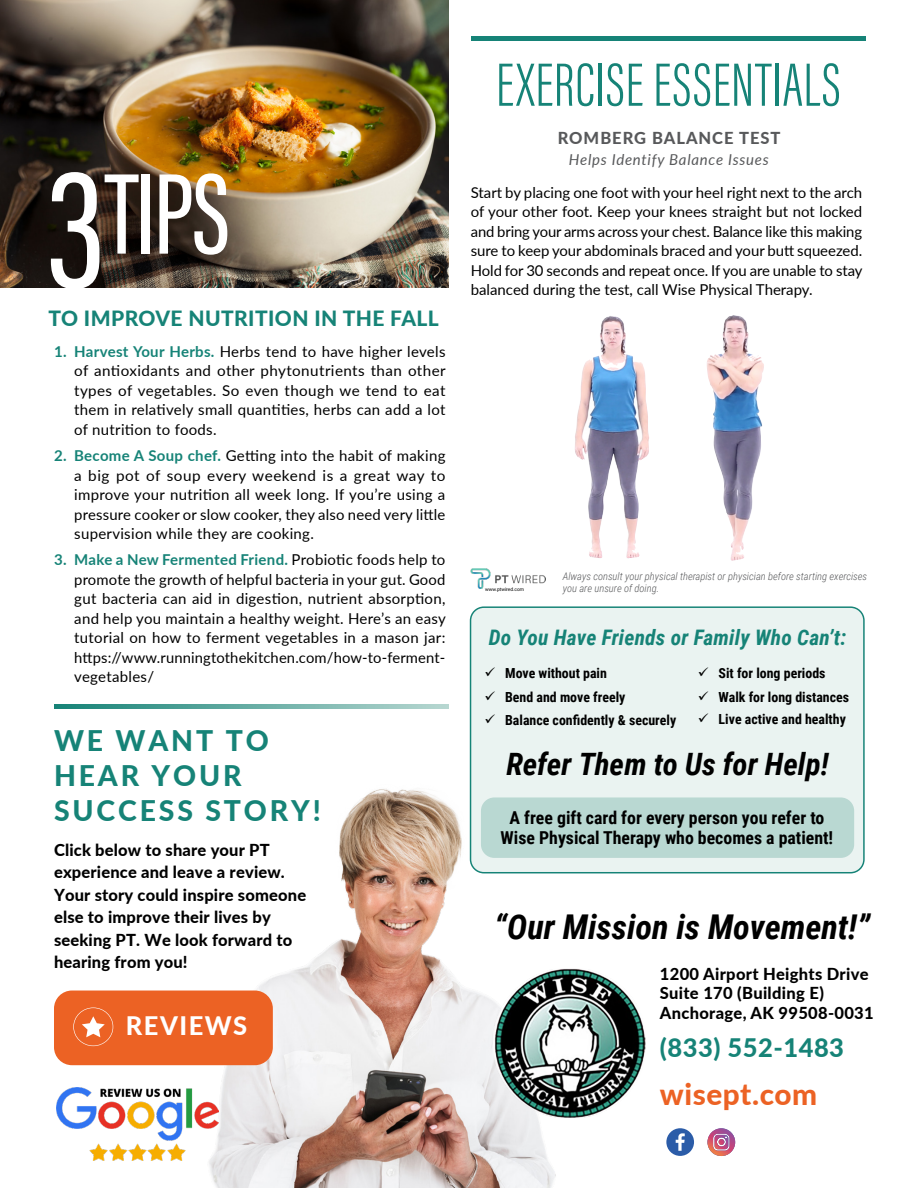
<style>
.page{position:relative;width:918px;height:1188px;background:#fff}
.page>*{position:absolute;margin:0;border:0;box-sizing:border-box;transform-origin:0 0}
.t1{font:500 171px "Acumin Pro Extra Cond";color:#fff}
.t2{font:500 118.5px "Acumin Pro Extra Cond";color:#fff}
.t3{font:300 63px "Acumin Pro Extra Cond";letter-spacing:.015em;color:#168377}
.t4{font:italic 700 34.2px "Roboto Condensed";color:#000}
.t5{font:italic 700 30.75px "Roboto Condensed";color:#000}
.t6{font:800 29.7px "Lato";letter-spacing:.02em;color:#ec6224}
.t7{font:800 28.5px/35.2px "Lato";letter-spacing:.1em;color:#168377}
.t8{font:800 25.5px "Lato";letter-spacing:.02em;color:#168377}
.t9{font:800 25.5px "Lato";letter-spacing:.06em;color:#fff}
.t10{font:italic 700 21.45px "Roboto Condensed";letter-spacing:.01em;color:#168377}
.t11{font:800 21px "Lato";letter-spacing:.02em;color:#168377}
.t12{font:700 17.85px/20.7px "Roboto Condensed";color:#000;text-align:center}
.t13{font:800 16.5px/22.5px "Lato";letter-spacing:.01em;color:#000}
.t14{font:800 16.5px "Lato";letter-spacing:.06em;color:#58595b}
.Body_Copy{font:15px/19.5px "Lato";letter-spacing:.01em;color:#000;text-align:justify}
.t15{font:italic 15px "Lato";letter-spacing:.05em;color:#58595b}
.t16{font:700 13.95px "Roboto Condensed";color:#000}
.Source_Footnote{font:italic 300 10.5px "Roboto Condensed";color:#58595b}
.t17{font:4.95px "Roboto";color:#000}
.s1{font-weight:700;color:#168377}
</style>
<div class="page">
<img style="left:0;top:0;width:449px;height:288px">
<div style="left:471px;top:607px;width:393px;height:266px;background:#eaf3f1;border-radius:13px"></div>
<div style="left:470px;top:606px;width:395px;height:267px;border:1px solid #168377;border-radius:13px"></div>
<img style="left:126px;top:774px;width:433px;height:414px">
<div style="left:54px;top:991px;width:219px;height:74px;background:#ec6224;border-radius:18px"></div>
<svg style="left:73px;top:1008px;width:40px;height:38px"></svg>
<img style="left:470px;top:569px;width:75px;height:20px">
<hr style="left:471px;top:37px;width:395px;height:4px;background:#168377">
<svg style="left:54px;top:704px;width:395px;height:4px;background:#66ada4"></svg>
<svg style="left:666px;top:1128px;width:28px;height:28px"></svg>
<img style="left:493px;top:968px;width:153px;height:150px">
<div style="left:481px;top:797px;width:373px;height:61px;background:#b9d8d2;border-radius:13px"></div>
<svg style="left:708px;top:1128px;width:27px;height:28px"></svg>
<img style="left:56px;top:1087px;width:162px;height:74px">
<img style="left:575px;top:316px;width:50px;height:242px">
<img style="left:707px;top:315px;width:57px;height:246px">
<p class="t1" style="left:47px;top:127px;width:60px">3</p>
<p class="t11" style="left:48px;top:303px;width:392px">TO IMPROVE NUTRITION IN THE FALL</p>
<p class="t2" style="left:105px;top:142px;width:127px">TIPS</p>
<p class="Body_Copy" style="left:74px;top:341px;width:373px;text-indent:-20px"><span class="s1">1. Harvest Your Herbs.</span> Herbs tend to have higher levels of antioxidants and other phytonutrients than other types of vegetables. So even though we tend to eat them in relatively small quantities, herbs can add a lot of nutrition to foods.</p>
<p class="Body_Copy" style="left:74px;top:445px;width:373px;text-indent:-20px"><span class="s1">2. Become A Soup chef.</span> Getting into the habit of making a big pot of soup every weekend is a great way to improve your nutrition all week long. If you’re using a pressure cooker or slow cooker, they also need very little supervision while they are cooking.</p>
<p class="Body_Copy" style="left:74px;top:550px;width:373px;text-indent:-20px"><span class="s1">3. Make a New Fermented Friend.</span> Probiotic foods help to promote the growth of helpful bacteria in your gut. Good gut bacteria can aid in digestion, nutrient absorption, and help you maintain a healthy weight. Here’s an easy tutorial on how to ferment vegetables in a mason jar: https://www.runningtothekitchen.com/how-to-ferment&shy;vegetables/</p>
<p class="t7" style="left:54px;top:722px;width:268px">WE WANT TO<br>HEAR YOUR<br>SUCCESS STORY!</p>
<p class="t13" style="left:54px;top:838px;width:254px">Click below to share your PT experience and leave a review.<br>Your story could inspire someone else to improve their lives by seeking PT. We look forward to hearing from you!</p>
<p class="t9" style="left:126px;top:1007px;width:123px">REVIEWS</p>
<p class="t3" style="left:496px;top:47px;width:346px">EXERCISE ESSENTIALS</p>
<p class="t14" style="left:558px;top:126px;width:224px">ROMBERG BALANCE TEST</p>
<p class="t15" style="left:569px;top:149px;width:201px">Helps Identify Balance Issues</p>
<p class="Body_Copy" style="left:471px;top:182px;width:393px">Start by placing one foot with your heel right next to the arch of your other foot. Keep your knees straight but not locked and bring your arms across your chest. Balance like this making sure to keep your abdominals braced and your butt squeezed.<br>Hold for 30 seconds and repeat once. If you are unable to stay balanced during the test, call Wise Physical Therapy.</p>
<p class="Source_Footnote" style="left:563px;top:569px;width:306px">Always consult your physical therapist or physician before starting exercises</p>
<p class="t17" style="left:485px;top:586px;width:41px">www.ptwired.com</p>
<p class="Source_Footnote" style="left:563px;top:581px;width:98px">you are unsure of doing.</p>
<p class="t10" style="left:489px;top:622px;width:359px">Do You Have Friends or Family Who Can’t:</p>
<p class="t16" style="left:505px;top:663px;width:103px">Move without pain</p>
<p class="t16" style="left:505px;top:687px;width:122px">Bend and move freely</p>
<p class="t16" style="left:505px;top:711px;width:173px">Balance confidently &amp; securely</p>
<p class="t16" style="left:719px;top:663px;width:108px">Sit for long periods</p>
<p class="t16" style="left:719px;top:687px;width:132px">Walk for long distances</p>
<p class="t16" style="left:719px;top:709px;width:129px">Live active and healthy</p>
<p class="t5" style="left:506px;top:742px;width:324px">Refer Them to Us for Help!</p>
<p class="t12" style="left:501px;top:806px;width:334px">A free gift card for every person you refer to<br>Wise Physical Therapy who becomes a patient!</p>
<p class="t4" style="left:494px;top:903px;width:378px">“Our Mission is Movement!”</p>
<p class="t13" style="left:660px;top:962px;width:210px">1200 Airport Heights Drive</p>
<p class="t13" style="left:660px;top:981px;width:166px">Suite 170 (Building E)</p>
<p class="t13" style="left:660px;top:1001px;width:215px">Anchorage, AK 99508-0031</p>
<p class="t8" style="left:660px;top:1028px;width:186px">(833) 552-1483</p>
<p class="t6" style="left:660px;top:1072px;width:159px">wisept.com</p>
</div>
